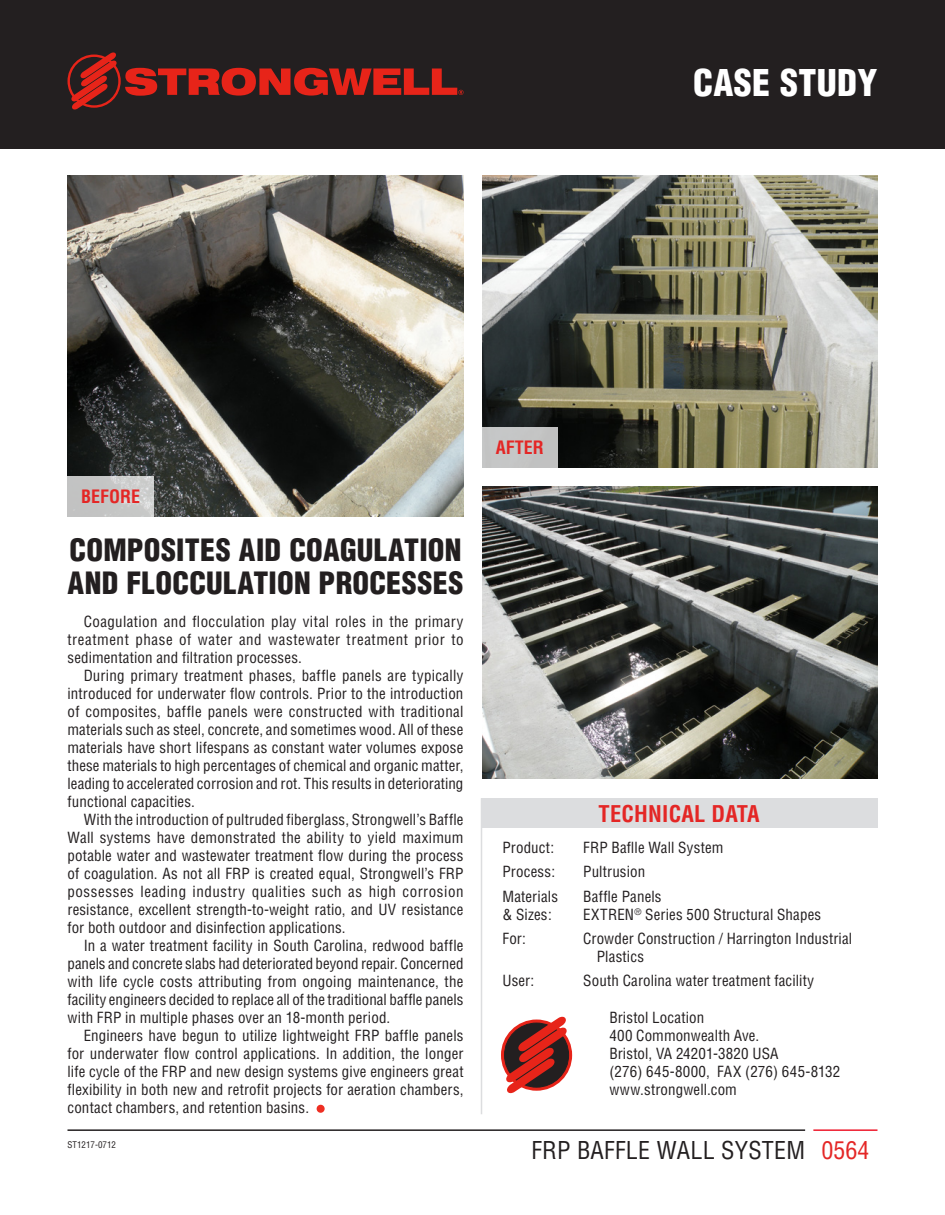
<style>
.page{position:relative;width:945px;height:1215px;background:#fff}
.page>*{position:absolute;margin:0;border:0;box-sizing:border-box;transform-origin:0 0}
.t1{font:900 condensed 36px "Helvetica";letter-spacing:.01em;color:#fff}
.Article_Title{font:900 condensed 30px/33px "Helvetica";letter-spacing:.01em;color:#231f20}
.Case_Study_Title__Bo{font:condensed 24px "Helvetica";letter-spacing:.01em;color:#231f20}
.Case_Study_Numbers{font:condensed 24px "Helvetica";color:#e42625}
.t2{font:700 condensed 22.5px "Helvetica";letter-spacing:.01em;color:#e42625}
.Then_Now_Caption{font:700 condensed 18px "Helvetica";color:#e42625}
.Body{font:condensed 15px/18px "Helvetica";letter-spacing:.01em;color:#231f20;text-align:justify}
.Technical_Data_Table{font:condensed 15px/18px "Helvetica";letter-spacing:.01em;color:#231f20}
.Location{font:condensed 15px "Helvetica";letter-spacing:.01em;color:#231f20}
.Print_Code{font:condensed 9px "Helvetica";color:#231f20}
</style>
<div class="page">
<hr style="left:68px;top:1129px;width:737px;height:2px;background:#231f20">
<hr style="left:813px;top:1129px;width:65px;height:2px;background:#ee1b2d">
<div style="left:0;top:0;width:945px;height:148px;background:#231f20"></div>
<svg style="left:68px;top:52px;width:396px;height:58px"></svg>
<div style="left:317px;top:1105px;width:7px;height:7px;background:#ee2e22;border-radius:50%"></div>
<div style="left:317px;top:1105px;width:8px;height:8px;border:2px solid #ee2e22;border-radius:50%"></div>
<div style="left:481px;top:798px;width:397px;height:29px;background:#dcdddf"></div>
<svg style="left:503px;top:1016px;width:67px;height:78px"></svg>
<hr style="left:481px;top:798px;width:1px;height:316px;background:#dcdddf">
<img style="left:482px;top:176px;width:396px;height:292px">
<img style="left:68px;top:176px;width:396px;height:341px">
<img style="left:482px;top:486px;width:396px;height:292px">
<svg style="left:68px;top:476px;width:86px;height:41px;background:#c7c8c8"></svg>
<div style="left:482px;top:427px;width:75px;height:41px;background:#c4c5c5"></div>
<h1 class="t1" style="left:693px;top:60px;width:186px">CASE STUDY</h1>
<p class="Then_Now_Caption" style="left:81px;top:486px;width:61px">BEFORE</p>
<p class="Article_Title" style="left:68px;top:533px;width:398px">COMPOSITES AID COAGULATION<br>AND FLOCCULATION PROCESSES</p>
<p class="Body" style="left:68px;top:612px;width:398px;text-indent:16px">Coagulation and flocculation play vital roles in the primary treatment phase of water and wastewater treatment prior to sedimentation and filtration processes.</p>
<p class="Body" style="left:68px;top:666px;width:398px;text-indent:16px">During primary treatment phases, baffle panels are typically introduced for underwater flow controls. Prior to the introduction of composites, baffle panels were constructed with traditional materials such as steel, concrete, and sometimes wood. All of these materials have short lifespans as constant water volumes expose these materials to high percentages of chemical and organic matter, leading to accelerated corrosion and rot. This results in deteriorating functional capacities.</p>
<p class="Body" style="left:68px;top:810px;width:398px;text-indent:16px">With the introduction of pultruded fiberglass, Strongwell’s Baffle Wall systems have demonstrated the ability to yield maximum potable water and wastewater treatment flow during the process of coagulation. As not all FRP is created equal, Strongwell’s FRP possesses leading industry qualities such as high corrosion resistance, excellent strength-to-weight ratio, and UV resistance for both outdoor and disinfection applications.</p>
<p class="Body" style="left:68px;top:936px;width:398px;text-indent:16px">In a water treatment facility in South Carolina, redwood baffle panels and concrete slabs had deteriorated beyond repair. Concerned with life cycle costs attributing from ongoing maintenance, the facility engineers decided to replace all of the traditional baffle panels with FRP in multiple phases over an 18-month period.</p>
<p class="Body" style="left:68px;top:1026px;width:398px;text-indent:16px">Engineers have begun to utilize lightweight FRP baffle panels for underwater flow control applications. In addition, the longer life cycle of the FRP and new design systems give engineers great flexibility in both new and retrofit projects for aeration chambers, contact chambers, and retention basins.</p>
<p class="Print_Code" style="left:68px;top:1139px;width:50px">ST1217-0712</p>
<p class="Then_Now_Caption" style="left:496px;top:437px;width:50px">AFTER</p>
<p class="t2" style="left:599px;top:800px;width:163px">TECHNICAL DATA</p>
<p class="Technical_Data_Table" style="left:502px;top:838px;width:53px">Product:</p>
<p class="Technical_Data_Table" style="left:583px;top:838px;width:142px">FRP Baflle Wall System</p>
<p class="Technical_Data_Table" style="left:502px;top:863px;width:54px">Process:</p>
<p class="Technical_Data_Table" style="left:583px;top:863px;width:63px">Pultrusion</p>
<p class="Technical_Data_Table" style="left:502px;top:887px;width:57px">Materials &amp; Sizes:</p>
<p class="Technical_Data_Table" style="left:583px;top:887px;width:80px">Baffle Panels</p>
<p class="Technical_Data_Table" style="left:583px;top:905px;width:240px">EXTREN<sup>®</sup> Series 500 Structural Shapes</p>
<p class="Technical_Data_Table" style="left:502px;top:929px;width:25px">For:</p>
<p class="Technical_Data_Table" style="left:597px;top:929px;width:257px;text-indent:-14px">Crowder Construction / Harrington Industrial<br>Plastics</p>
<p class="Technical_Data_Table" style="left:502px;top:971px;width:33px">User:</p>
<p class="Technical_Data_Table" style="left:583px;top:971px;width:233px">South Carolina water treatment facility</p>
<p class="Location" style="left:609px;top:1008px;width:97px">Bristol Location</p>
<p class="Location" style="left:609px;top:1026px;width:151px">400 Commonwealth Ave.</p>
<p class="Location" style="left:609px;top:1044px;width:171px">Bristol, VA 24201-3820 USA</p>
<p class="Location" style="left:609px;top:1062px;width:232px">(276) 645-8000, FAX (276) 645-8132</p>
<p class="Location" style="left:609px;top:1080px;width:129px">www.strongwell.com</p>
<p class="Case_Study_Title__Bo" style="left:531px;top:1135px;width:275px">FRP BAFFLE WALL SYSTEM</p>
<p class="Case_Study_Numbers" style="left:821px;top:1135px;width:49px">0564</p>
</div>
